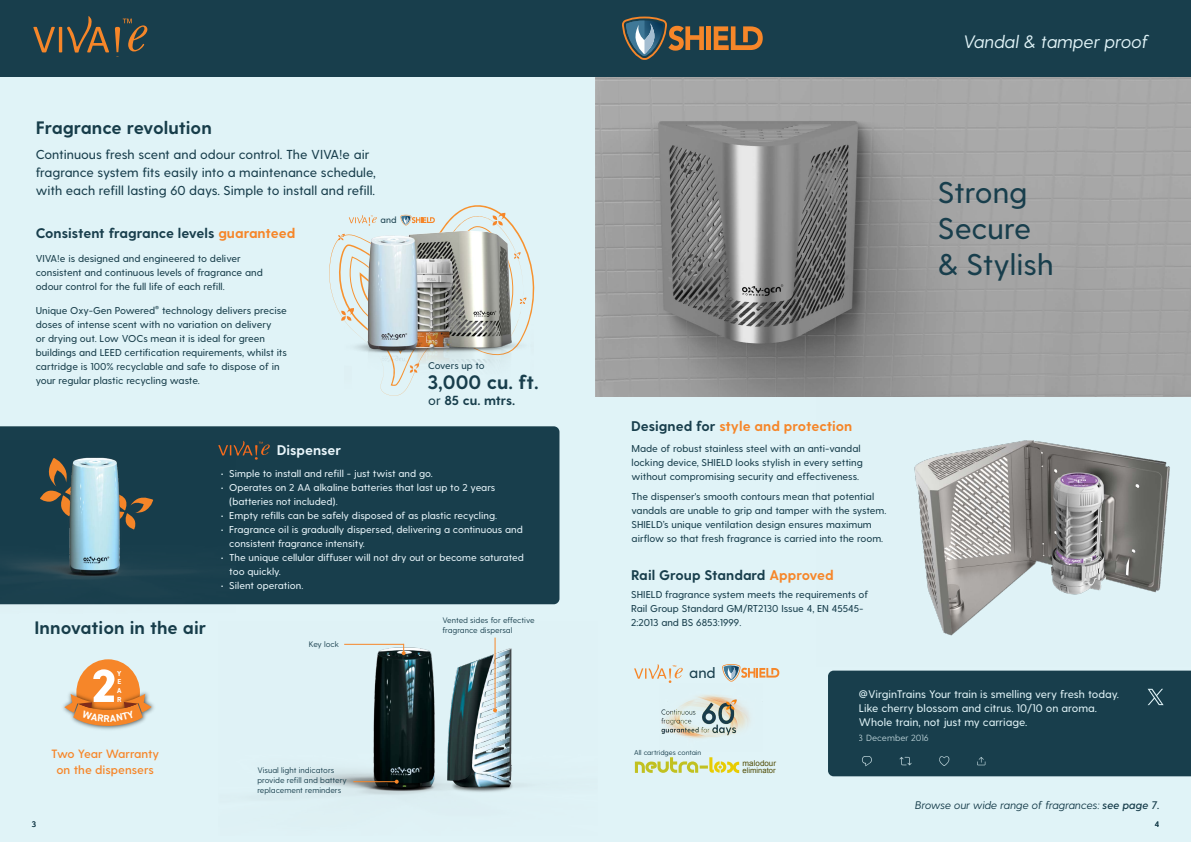
<style>
.page{position:relative;width:1191px;height:842px;background:#fff}
.page>*{position:absolute;margin:0;border:0;box-sizing:border-box;transform-origin:0 0}
.t1{font:500 30px/36px "Greycliff CF";color:#183e4c}
.t2{font:700 19.6px "Greycliff CF";color:#183e4c}
.t3{font:700 18px "Greycliff CF";color:#173d4a}
.t4{font:italic 18px "Greycliff CF";color:#e0f3f7}
.t5{font:500 15px "Greycliff CF";color:#183e4c}
.t6{font:700 14px "Greycliff CF";color:#183e4c}
.t7{font:700 14px "Greycliff CF";color:#f68629}
.t8{font:700 14px "Greycliff CF";color:#e8f5fa}
.t9{font:700 13.1px "Greycliff CF";color:#183e4c}
.t10{font:500 13px/18px "Greycliff CF";color:#183e4c}
.t11{font:600 12px/16px "Greycliff CF";color:#f68629;text-align:center}
.t12{font:500 11px/14px "Greycliff CF";color:#e0f3f7}
.t13{font:italic 11px "Greycliff CF";color:#183e4c}
.t14{font:700 10.1px "DIN2014";color:#fff}
.t15{font:500 10px/14px "Greycliff CF";color:#183e4c}
.t16{font:500 10px/14px "Greycliff CF";color:#173d4a}
.t17{font:500 10px/14px "Greycliff CF";color:#e8f5fa}
.t18{font:500 9.8px "Greycliff CF";letter-spacing:-.01em;color:#183e4c}
.t19{font:9px "Greycliff CF";color:#e0f3f7}
.t20{font:500 9px "Greycliff CF";color:#183e4c}
.t21{font:8px/10px "Greycliff CF";color:#183e4c}
.t22{font:8px "Arial";color:#514d07}
.t23{font:500 8px "Greycliff CF";color:#183e4c}
.t24{font:7.6px "Arial";color:#514d07}
.t25{font:700 7.2px/8.7px "DIN2014";color:#fff;text-align:justify}
.t26{font:7px "Greycliff CF";color:#183e4c}
.s1{color:#f68629}
.s2{font-weight:500}
.s3{color:#e0f3f7}
.s4{color:#183e4c}
.s5{font-weight:600}
</style>
<div class="page">
<div style="left:0;top:0;width:595px;height:842px;background:#e0f3f7"></div>
<div style="left:596px;top:0;width:595px;height:842px;background:#e0f3f7"></div>
<img style="left:595px;top:77px;width:596px;height:319px">
<div style="left:595px;top:0;width:596px;height:77px;background:#183e4c"></div>
<div style="left:0;top:0;width:607px;height:77px;background:#183e4c"></div>
<svg style="left:33px;top:17px;width:114px;height:36px"></svg>
<div style="left:0;top:426px;width:559px;height:178px;background:#183e4c"></div>
<img style="left:299px;top:622px;width:297px;height:214px">
<hr style="left:344px;top:644px;width:60px;height:1px;background:#f68629">
<hr style="left:353px;top:781px;width:44px;height:1px;background:#f68629">
<svg style="left:395px;top:780px;width:4px;height:4px"></svg>
<hr style="left:494px;top:638px;width:1px;height:72px;background:#f68629">
<svg style="left:493px;top:708px;width:4px;height:4px"></svg>
<svg style="left:402px;top:644px;width:4px;height:11px"></svg>
<div style="left:706px;top:26px;width:5px;height:24px;background:#f68629"></div>
<svg style="left:713px;top:26px;width:49px;height:24px"></svg>
<svg style="left:622px;top:17px;width:82px;height:43px"></svg>
<img style="left:816px;top:392px;width:375px;height:244px">
<img style="left:0;top:441px;width:235px;height:164px">
<div style="left:76px;top:659px;width:64px;height:67px;background:#f68629;border-radius:50%"></div>
<img style="left:63px;top:704px;width:91px;height:26px">
<svg style="left:218px;top:439px;width:52px;height:21px"></svg>
<svg style="left:722px;top:664px;width:57px;height:17px"></svg>
<svg style="left:634px;top:664px;width:49px;height:19px"></svg>
<img style="left:661px;top:694px;width:89px;height:45px">
<svg style="left:336px;top:233px;width:9px;height:88px"></svg>
<img style="left:345px;top:205px;width:188px;height:191px">
<div style="left:828px;top:671px;width:363px;height:105px;background:#183e4c"></div>
<svg style="left:635px;top:757px;width:104px;height:16px"></svg>
<svg style="left:64px;top:669px;width:88px;height:57px"></svg>
<h3 class="t3" style="left:36px;top:116px;width:178px">Fragrance revolution</h3>
<h3 class="t10" style="left:36px;top:146px;width:341px">Continuous fresh scent and odour control. The VIVA!e air fragrance system fits easily into a maintenance schedule, with each refill lasting 60 days. Simple to install and refill.</h3>
<h3 class="t6" style="left:36px;top:225px;width:261px">Consistent fragrance levels <span class="s1">guaranteed</span></h3>
<p class="t16" style="left:36px;top:251px;width:228px">VIVA!e is designed and engineered to deliver consistent and continuous levels of fragrance and odour control for the full life of each refill.</p>
<p class="t16" style="left:36px;top:303px;width:253px">Unique Oxy-Gen Powered<sup>®</sup> technology delivers precise doses of intense scent with no variation on delivery<br>or drying out. Low VOCs mean it is ideal for green buildings and LEED certification requirements, whilst its cartridge is 100% recyclable and safe to dispose of in your regular plastic recycling waste.</p>
<p class="t20" style="left:380px;top:215px;width:17px">and</p>
<p class="t18" style="left:428px;top:360px;width:58px">Covers up to</p>
<h3 class="t9" style="left:428px;top:393px;width:89px"><span class="s2">or</span> 85 cu. mtrs.</h3>
<h2 class="t2" style="left:427px;top:371px;width:113px">3,000 cu. ft.</h2>
<h3 class="t3" style="left:35px;top:616px;width:173px">Innovation in the air</h3>
<p class="t25" style="left:117px;top:669px;width:6px">Y E A R</p>
<p class="t14" style="left:104px;top:711px;width:8px">R</p>
<p class="t11" style="left:51px;top:747px;width:110px">Two Year Warranty on the dispensers</p>
<p class="t23" style="left:32px;top:819px;width:6px">3</p>
<h3 class="t8" style="left:277px;top:442px;width:66px">Dispenser</h3>
<p class="t17" style="left:221px;top:467px;width:213px"><span class="s3">•</span> Simple to install and refill - just twist and go.</p>
<p class="t17" style="left:229px;top:481px;width:268px;text-indent:-8px"><span class="s3">•</span> Operates on 2 AA alkaline batteries that last up to 2 years (batteries not included).</p>
<p class="t17" style="left:221px;top:509px;width:278px"><span class="s3">•</span> Empty refills can be safely disposed of as plastic recycling.</p>
<p class="t17" style="left:229px;top:523px;width:295px;text-indent:-8px"><span class="s3">•</span> Fragrance oil is gradually dispersed, delivering a continuous and consistent fragrance intensity.</p>
<p class="t17" style="left:229px;top:551px;width:296px;text-indent:-8px"><span class="s3">•</span> The unique cellular diffuser will not dry out or become saturated too quickly.</p>
<p class="t17" style="left:221px;top:579px;width:84px"><span class="s3">•</span> Silent operation.</p>
<p class="t21" style="left:309px;top:639px;width:31px">Key lock</p>
<p class="t21" style="left:257px;top:766px;width:91px">Visual light indicators provide refill and battery replacement reminders</p>
<p class="t21" style="left:442px;top:615px;width:94px">Vented sides for effective fragrance dispersal</p>
<h3 class="t4" style="left:963px;top:31px;width:186px">Vandal &amp; tamper proof</h3>
<h1 class="t1" style="left:938px;top:175px;width:117px">Strong<br>Secure &amp; Stylish</h1>
<h3 class="t7" style="left:631px;top:417px;width:223px"><span class="s4">Designed for</span> style and protection</h3>
<p class="t15" style="left:631px;top:442px;width:233px">Made of robust stainless steel with an anti-vandal locking device, SHIELD looks stylish in every setting without compromising security and effectiveness.</p>
<p class="t15" style="left:631px;top:489px;width:256px">The dispenser's smooth contours mean that potential vandals are unable to grip and tamper with the system.<br>SHIELD’s unique ventilation design ensures maximum airflow so that fresh fragrance is carried into the room.</p>
<h3 class="t6" style="left:631px;top:567px;width:204px">Rail Group Standard <span class="s1">Approved</span></h3>
<p class="t15" style="left:631px;top:588px;width:239px">SHIELD fragrance system meets the requirements of<br>Rail Group Standard GM/RT2130 Issue 4, EN 45545-<br>2:2013 and BS 6853:1999.</p>
<h3 class="t5" style="left:689px;top:663px;width:28px">and</h3>
<p class="t26" style="left:634px;top:748px;width:69px">All cartridges contain</p>
<p class="t22" style="left:742px;top:758px;width:35px">malodour</p>
<p class="t24" style="left:742px;top:765px;width:35px">eliminator</p>
<p class="t12" style="left:859px;top:687px;width:261px">@VirginTrains Your train is smelling very fresh today.<br>Like cherry blossom and citrus. 10/10 on aroma.<br>Whole train, not just my carriage.</p>
<p class="t19" style="left:859px;top:732px;width:71px">3 December 2016</p>
<p class="t13" style="left:915px;top:798px;width:245px">Browse our wide range of fragrances: <span class="s5">see page 7.</span></p>
<p class="t23" style="left:1155px;top:819px;width:6px">4</p>
</div>
